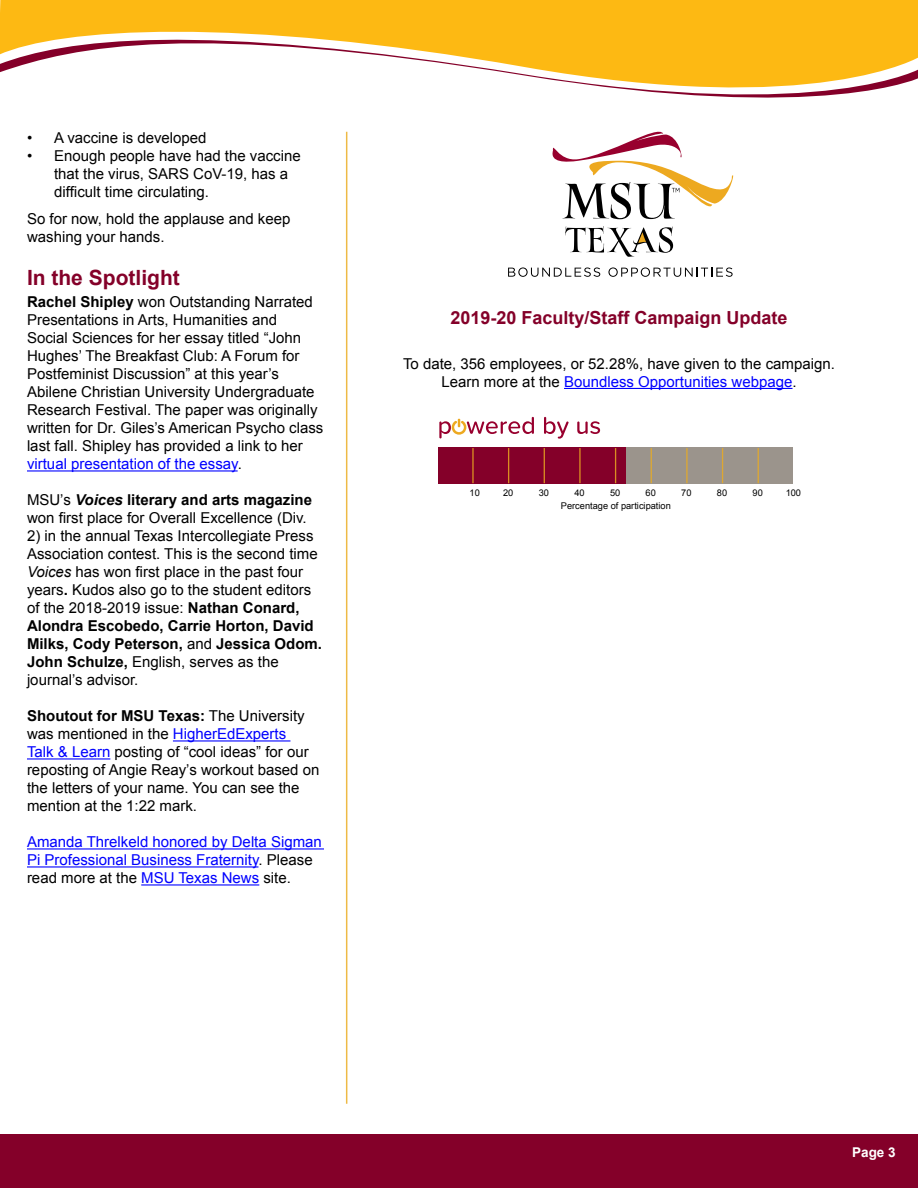
<style>
.page{position:relative;width:918px;height:1188px;background:#fff}
.page>*{position:absolute;margin:0;border:0;box-sizing:border-box;transform-origin:0 0}
.Text{font:700 21px "Arial";color:#840029}
.Headline{font:700 18px "Arial";color:#840029}
.Text-2{font:15px/18px "Arial";color:#000}
.Text-3{font:15px/18px "Arial";color:#00f}
.t1{font:700 13.5px "Arial";color:#fff}
.Text-4{font:9.3px "Arial";color:#000}
.s1{font-weight:700}
.s2{color:#00f}
.s3{font-weight:700;font-style:italic}
.s4{font-style:italic}
.s5{color:#000}
</style>
<div class="page">
<div style="left:0;top:1134px;width:918px;height:54px;background:#840029"></div>
<div style="left:0;top:0;width:918px;height:21px;background:#fdb913"></div>
<svg style="left:0;top:21px;width:918px;height:77px"></svg>
<svg style="left:439px;top:417px;width:161px;height:22px"></svg>
<div style="left:438px;top:447px;width:355px;height:37px;background:#9b948c"></div>
<div style="left:438px;top:447px;width:187px;height:37px;background:#840029"></div>
<hr style="left:472px;top:448px;width:2px;height:35px;background:#ebac20">
<hr style="left:508px;top:448px;width:1px;height:35px;background:#ebac20">
<hr style="left:544px;top:448px;width:1px;height:35px;background:#ebac20">
<hr style="left:579px;top:448px;width:2px;height:35px;background:#ebac20">
<hr style="left:615px;top:448px;width:1px;height:35px;background:#ebac20">
<hr style="left:651px;top:448px;width:1px;height:35px;background:#ebac20">
<hr style="left:686px;top:448px;width:2px;height:35px;background:#ebac20">
<hr style="left:722px;top:448px;width:1px;height:35px;background:#ebac20">
<hr style="left:758px;top:448px;width:1px;height:35px;background:#ebac20">
<hr style="left:564px;top:388px;width:229px;height:1px;background:#00f">
<svg style="left:565px;top:226px;width:108px;height:31px"></svg>
<svg style="left:552px;top:131px;width:182px;height:88px"></svg>
<svg style="left:508px;top:267px;width:92px;height:10px"></svg>
<svg style="left:608px;top:267px;width:125px;height:10px"></svg>
<hr style="left:27px;top:470px;width:211px;height:2px;background:#00f">
<hr style="left:173px;top:740px;width:117px;height:2px;background:#00f">
<hr style="left:27px;top:758px;width:83px;height:2px;background:#00f">
<hr style="left:27px;top:848px;width:297px;height:2px;background:#00f">
<hr style="left:27px;top:866px;width:231px;height:2px;background:#00f">
<hr style="left:141px;top:884px;width:118px;height:2px;background:#00f">
<hr style="left:346px;top:132px;width:1px;height:972px;background:#ebac20">
<p class="Text-2" style="left:27px;top:129px;width:181px">• A vaccine is developed</p>
<p class="Text-2" style="left:54px;top:147px;width:248px;text-indent:-27px">• Enough people have had the vaccine that the virus, SARS CoV-19, has a difficult time circulating.</p>
<p class="Text-2" style="left:27px;top:210px;width:265px">So for now, hold the applause and keep washing your hands.</p>
<p class="Text" style="left:27px;top:264px;width:154px">In the Spotlight</p>
<p class="Text-2" style="left:27px;top:293px;width:298px"><span class="s1">Rachel Shipley</span> won Outstanding Narrated Presentations in Arts, Humanities and<br>Social Sciences for her essay titled “John Hughes’ The Breakfast Club: A Forum for Postfeminist Discussion” at this year’s Abilene Christian University Undergraduate Research Festival. The paper was originally written for Dr. Giles’s American Psycho class last fall. Shipley has provided a link to her <span class="s2">virtual presentation of the essay</span>.</p>
<p class="Text-2" style="left:27px;top:491px;width:287px">MSU’s <span class="s3">Voices</span> <span class="s1">literary and arts magazine </span>won first place for Overall Excellence (Div.</p>
<p class="Text-2" style="left:27px;top:527px;width:297px">2) in the annual Texas Intercollegiate Press Association contest. This is the second time <span class="s4">Voices</span> has won first place in the past four years<span class="s1">.</span> Kudos also go to the student editors of the 2018-2019 issue: <span class="s1">Nathan Conard, Alondra Escobedo, Carrie Horton, David Milks, Cody Peterson,</span> and <span class="s1">Jessica Odom.<br>John Schulze,</span> English, serves as the journal’s advisor.</p>
<p class="Text-2" style="left:27px;top:707px;width:294px"><span class="s1">Shoutout for MSU Texas:</span> The University was mentioned in the <span class="s2">HigherEdExperts<br>Talk &amp; Learn</span> posting of “cool ideas” for our reposting of Angie Reay’s workout based on the letters of your name. You can see the mention at the 1:22 mark.</p>
<p class="Text-3" style="left:27px;top:833px;width:296px">Amanda Threlkeld honored by Delta Sigman<br>Pi Professional Business Fraternity<span class="s5">. Please read more at the</span> MSU Texas News <span class="s5">site.</span></p>
<p class="Headline" style="left:451px;top:306px;width:339px">2019-20 Faculty/Staff Campaign Update</p>
<p class="Text-2" style="left:403px;top:355px;width:433px">To date, 356 employees, or 52.28%, have given to the campaign.</p>
<p class="Text-3" style="left:441px;top:373px;width:357px"><span class="s5">Learn more at the</span> Boundless Opportunities webpage<span class="s5">.</span></p>
<p class="Text-4" style="left:470px;top:487px;width:12px">10</p>
<p class="Text-4" style="left:503px;top:487px;width:12px">20</p>
<p class="Text-4" style="left:539px;top:487px;width:12px">30</p>
<p class="Text-4" style="left:574px;top:487px;width:12px">40</p>
<p class="Text-4" style="left:610px;top:487px;width:12px">50</p>
<p class="Text-4" style="left:646px;top:487px;width:12px">60</p>
<p class="Text-4" style="left:681px;top:487px;width:12px">70</p>
<p class="Text-4" style="left:717px;top:487px;width:12px">80</p>
<p class="Text-4" style="left:753px;top:487px;width:12px">90</p>
<p class="Text-4" style="left:786px;top:487px;width:17px">100</p>
<p class="Text-4" style="left:561px;top:500px;width:111px">Percentage of participation</p>
<p class="t1" style="left:852px;top:1144px;width:45px">Page 3</p>
</div>
